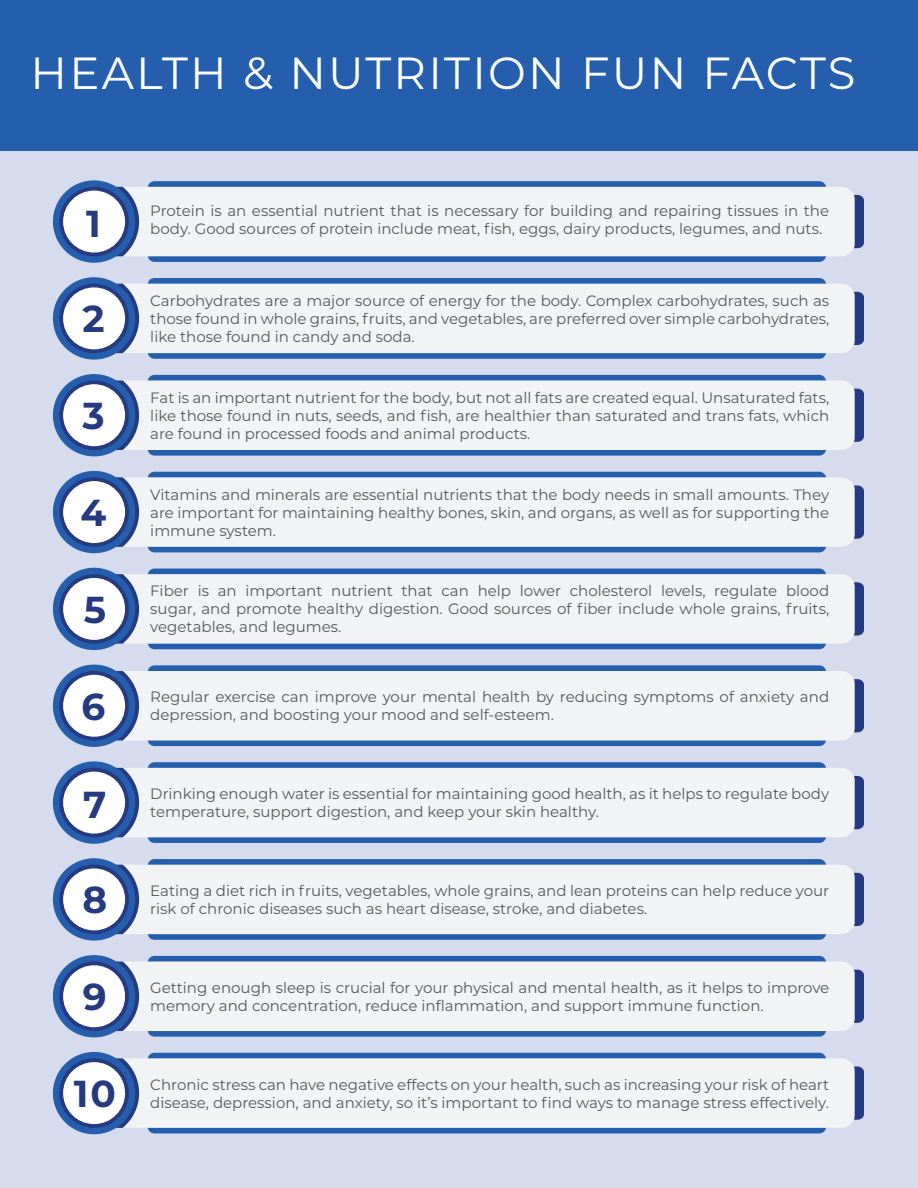
<style>
.page{position:relative;width:918px;height:1188px;background:#fff}
.page>*{position:absolute;margin:0;border:0;box-sizing:border-box;transform-origin:0 0}
.t1{font:45px "Montserrat";letter-spacing:.05em;color:#fff}
.t2{font:700 37.5px "Montserrat";color:#253a80}
.t3{font:15px/18px "Montserrat";color:#57585a}
</style>
<div class="page">
<div style="left:0;top:120px;width:918px;height:1068px;background:#d7dbee"></div>
<div style="left:0;top:0;width:918px;height:151px;background:#245eac"></div>
<svg style="left:147px;top:181px;width:679px;height:81px;background:#3267b0"></svg>
<svg style="left:855px;top:195px;width:9px;height:53px"></svg>
<div style="left:139px;top:187px;width:716px;height:69px;background:#f2f3f4"></div>
<svg style="left:118px;top:187px;width:21px;height:69px"></svg>
<div style="left:53px;top:180px;width:82px;height:83px;background:#245eac;border-radius:50%"></div>
<div style="left:59px;top:187px;width:70px;height:69px;background:#253a80;border-radius:50%"></div>
<div style="left:63px;top:191px;width:62px;height:62px;background:#fff;border-radius:50%"></div>
<svg style="left:147px;top:665px;width:679px;height:81px;background:#2b63ae"></svg>
<svg style="left:855px;top:679px;width:9px;height:53px"></svg>
<div style="left:139px;top:671px;width:716px;height:70px;background:#f2f3f4"></div>
<svg style="left:116px;top:671px;width:23px;height:70px"></svg>
<div style="left:53px;top:665px;width:82px;height:82px;background:#245eac;border-radius:50%"></div>
<svg style="left:59px;top:671px;width:70px;height:70px"></svg>
<div style="left:63px;top:675px;width:62px;height:62px;background:#fff;border-radius:50%"></div>
<svg style="left:147px;top:278px;width:679px;height:81px;background:#3267b0"></svg>
<svg style="left:855px;top:292px;width:9px;height:53px"></svg>
<div style="left:139px;top:284px;width:716px;height:69px;background:#f2f3f4"></div>
<svg style="left:118px;top:284px;width:21px;height:69px"></svg>
<div style="left:53px;top:277px;width:82px;height:83px;background:#245eac;border-radius:50%"></div>
<div style="left:59px;top:284px;width:70px;height:69px;background:#253a80;border-radius:50%"></div>
<div style="left:63px;top:287px;width:62px;height:62px;background:#fff;border-radius:50%"></div>
<svg style="left:147px;top:762px;width:679px;height:81px;background:#3268b0"></svg>
<svg style="left:855px;top:776px;width:9px;height:53px"></svg>
<div style="left:139px;top:768px;width:716px;height:69px;background:#f2f3f4"></div>
<svg style="left:118px;top:768px;width:21px;height:69px"></svg>
<div style="left:53px;top:761px;width:82px;height:83px;background:#245eac;border-radius:50%"></div>
<div style="left:59px;top:768px;width:70px;height:69px;background:#253a80;border-radius:50%"></div>
<div style="left:63px;top:772px;width:62px;height:62px;background:#fff;border-radius:50%"></div>
<svg style="left:147px;top:375px;width:679px;height:81px;background:#2b63ae"></svg>
<svg style="left:855px;top:389px;width:9px;height:53px"></svg>
<div style="left:139px;top:380px;width:716px;height:70px;background:#f2f3f4"></div>
<svg style="left:116px;top:380px;width:23px;height:70px"></svg>
<div style="left:53px;top:374px;width:82px;height:82px;background:#245eac;border-radius:50%"></div>
<svg style="left:59px;top:380px;width:70px;height:70px"></svg>
<div style="left:63px;top:384px;width:62px;height:62px;background:#fff;border-radius:50%"></div>
<svg style="left:147px;top:859px;width:679px;height:81px;background:#3268b0"></svg>
<svg style="left:855px;top:873px;width:9px;height:53px"></svg>
<div style="left:139px;top:865px;width:716px;height:69px;background:#f2f3f4"></div>
<svg style="left:118px;top:865px;width:21px;height:69px"></svg>
<div style="left:53px;top:858px;width:82px;height:83px;background:#245eac;border-radius:50%"></div>
<div style="left:59px;top:865px;width:70px;height:69px;background:#253a80;border-radius:50%"></div>
<div style="left:63px;top:868px;width:62px;height:62px;background:#fff;border-radius:50%"></div>
<div style="left:147px;top:472px;width:679px;height:80px;background:#245eac"></div>
<svg style="left:855px;top:485px;width:9px;height:54px"></svg>
<div style="left:139px;top:477px;width:716px;height:70px;background:#f2f3f4"></div>
<svg style="left:116px;top:477px;width:23px;height:70px"></svg>
<div style="left:53px;top:471px;width:82px;height:82px;background:#245eac;border-radius:50%"></div>
<svg style="left:59px;top:477px;width:70px;height:70px"></svg>
<div style="left:63px;top:481px;width:62px;height:62px;background:#fff;border-radius:50%"></div>
<svg style="left:144px;top:956px;width:686px;height:81px;background:#356ab2"></svg>
<svg style="left:855px;top:970px;width:9px;height:53px"></svg>
<div style="left:139px;top:962px;width:716px;height:69px;background:#f2f3f4"></div>
<svg style="left:116px;top:962px;width:23px;height:69px"></svg>
<div style="left:53px;top:955px;width:82px;height:82px;background:#245eac;border-radius:50%"></div>
<div style="left:59px;top:962px;width:70px;height:69px;background:#253a80;border-radius:50%"></div>
<div style="left:63px;top:965px;width:62px;height:62px;background:#fff;border-radius:50%"></div>
<div style="left:147px;top:569px;width:679px;height:80px;background:#245eac"></div>
<svg style="left:855px;top:582px;width:9px;height:54px"></svg>
<div style="left:139px;top:574px;width:716px;height:70px;background:#f2f3f4"></div>
<svg style="left:116px;top:574px;width:23px;height:70px"></svg>
<div style="left:53px;top:568px;width:82px;height:82px;background:#245eac;border-radius:50%"></div>
<svg style="left:59px;top:574px;width:70px;height:70px"></svg>
<div style="left:63px;top:578px;width:62px;height:62px;background:#fff;border-radius:50%"></div>
<div style="left:147px;top:1053px;width:679px;height:80px;background:#245eac"></div>
<svg style="left:855px;top:1067px;width:9px;height:53px"></svg>
<div style="left:139px;top:1058px;width:716px;height:70px;background:#f2f3f4"></div>
<svg style="left:116px;top:1058px;width:23px;height:70px"></svg>
<div style="left:53px;top:1052px;width:82px;height:82px;background:#245eac;border-radius:50%"></div>
<svg style="left:59px;top:1058px;width:70px;height:70px"></svg>
<div style="left:63px;top:1062px;width:62px;height:62px;background:#fff;border-radius:50%"></div>
<p class="t1" style="left:31px;top:43px;width:826px">HEALTH &amp; NUTRITION FUN FACTS</p>
<p class="t2" style="left:86px;top:197px;width:16px">1</p>
<p class="t2" style="left:82px;top:292px;width:24px">2</p>
<p class="t2" style="left:82px;top:389px;width:24px">3</p>
<p class="t2" style="left:81px;top:486px;width:27px">4</p>
<p class="t2" style="left:84px;top:582px;width:24px">5</p>
<p class="t2" style="left:81px;top:679px;width:25px">6</p>
<p class="t2" style="left:83px;top:778px;width:25px">7</p>
<p class="t2" style="left:83px;top:873px;width:26px">8</p>
<p class="t2" style="left:83px;top:970px;width:25px">9</p>
<p class="t2" style="left:74px;top:1067px;width:44px">10</p>
<p class="t3" style="left:150px;top:202px;width:680px">Protein is an essential nutrient that is necessary for building and repairing tissues in the</p>
<p class="t3" style="left:150px;top:220px;width:673px">body. Good sources of protein include meat, fish, eggs, dairy products, legumes, and nuts.</p>
<p class="t3" style="left:150px;top:291px;width:680px">Carbohydrates are a major source of energy for the body. Complex carbohydrates, such as those found in whole grains, fruits, and vegetables, are preferred over simple carbohydrates,</p>
<p class="t3" style="left:150px;top:327px;width:266px">like those found in candy and soda.</p>
<p class="t3" style="left:150px;top:388px;width:680px">Fat is an important nutrient for the body, but not all fats are created equal. Unsaturated fats, like those found in nuts, seeds, and fish, are healthier than saturated and trans fats, which</p>
<p class="t3" style="left:150px;top:424px;width:382px">are found in processed foods and animal products.</p>
<p class="t3" style="left:150px;top:485px;width:680px">Vitamins and minerals are essential nutrients that the body needs in small amounts. They are important for maintaining healthy bones, skin, and organs, as well as for supporting the</p>
<p class="t3" style="left:150px;top:521px;width:127px">immune system.</p>
<p class="t3" style="left:150px;top:581px;width:680px">Fiber is an important nutrient that can help lower cholesterol levels, regulate blood sugar, and promote healthy digestion. Good sources of fiber include whole grains, fruits,</p>
<p class="t3" style="left:150px;top:617px;width:193px">vegetables, and legumes.</p>
<p class="t3" style="left:150px;top:687px;width:680px">Regular exercise can improve your mental health by reducing symptoms of anxiety and</p>
<p class="t3" style="left:150px;top:705px;width:405px">depression, and boosting your mood and self-esteem.</p>
<p class="t3" style="left:150px;top:784px;width:680px">Drinking enough water is essential for maintaining good health, as it helps to regulate body</p>
<p class="t3" style="left:150px;top:802px;width:450px">temperature, support digestion, and keep your skin healthy.</p>
<p class="t3" style="left:150px;top:881px;width:680px">Eating a diet rich in fruits, vegetables, whole grains, and lean proteins can help reduce your</p>
<p class="t3" style="left:150px;top:899px;width:498px">risk of chronic diseases such as heart disease, stroke, and diabetes.</p>
<p class="t3" style="left:150px;top:978px;width:680px">Getting enough sleep is crucial for your physical and mental health, as it helps to improve</p>
<p class="t3" style="left:150px;top:996px;width:615px">memory and concentration, reduce inflammation, and support immune function.</p>
<p class="t3" style="left:150px;top:1075px;width:680px">Chronic stress can have negative effects on your health, such as increasing your risk of heart</p>
<p class="t3" style="left:150px;top:1093px;width:680px">disease, depression, and anxiety, so it’s important to find ways to manage stress effectively.</p>
</div>
